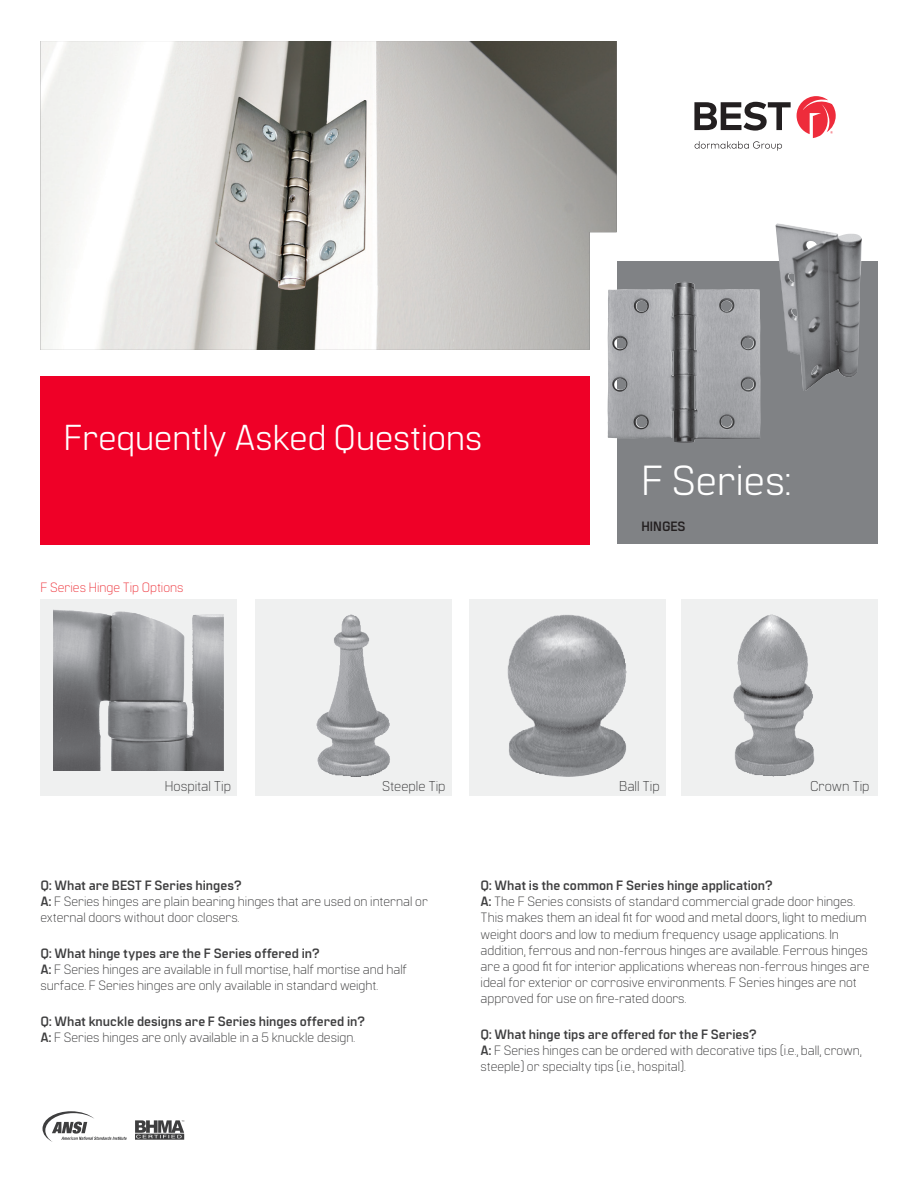
<style>
.page{position:relative;width:918px;height:1188px;background:#fff}
.page>*{position:absolute;margin:0;border:0;box-sizing:border-box;transform-origin:0 0}
.Product_Name{font:42px "Manifold CF";color:#fff}
.t1{font:36px "Manifold CF";color:#fff}
.Photo_Caption{font:300 14.25px "Manifold CF";color:#3e3e3f}
.Answer{font:300 13.5px/16.2px "Manifold CF";color:#3e3e3f}
.Question{font:700 13.5px "Manifold CF";color:#3e3e3f}
.Table_header_-_RED{font:300 13.5px "Manifold CF";color:#ee3a41}
.Product_Subhead{font:700 13.5px "Manifold CF";color:#231f20}
.s1{font-weight:700}
</style>
<div class="page">
<div style="left:40px;top:376px;width:550px;height:168px;background:#ef0027"></div>
<div style="left:617px;top:261px;width:261px;height:283px;background:#808285"></div>
<svg style="left:694px;top:102px;width:97px;height:29px"></svg>
<svg style="left:797px;top:96px;width:39px;height:42px"></svg>
<svg style="left:695px;top:141px;width:87px;height:10px"></svg>
<div style="left:40px;top:599px;width:197px;height:197px;background:#eff0f0"></div>
<div style="left:681px;top:599px;width:197px;height:197px;background:#eff0f0"></div>
<div style="left:469px;top:599px;width:196px;height:197px;background:#eff0f0"></div>
<div style="left:255px;top:599px;width:196px;height:197px;background:#eff0f0"></div>
<img style="left:40px;top:41px;width:577px;height:309px">
<img style="left:607px;top:282px;width:154px;height:161px">
<img style="left:54px;top:610px;width:169px;height:160px">
<img style="left:733px;top:615px;width:82px;height:161px">
<img style="left:508px;top:615px;width:118px;height:161px">
<img style="left:316px;top:615px;width:74px;height:161px">
<img style="left:776px;top:223px;width:86px;height:168px">
<svg style="left:135px;top:1120px;width:49px;height:20px"></svg>
<svg style="left:43px;top:1111px;width:84px;height:31px"></svg>
<p class="t1" style="left:64px;top:417px;width:420px">Frequently Asked Questions</p>
<p class="Table_header_-_RED" style="left:40px;top:579px;width:145px">F Series Hinge Tip Options</p>
<p class="Product_Name" style="left:642px;top:456px;width:151px">F Series:</p>
<p class="Product_Subhead" style="left:642px;top:519px;width:46px">HINGES</p>
<p class="Photo_Caption" style="left:165px;top:777px;width:68px">Hospital Tip</p>
<p class="Photo_Caption" style="left:382px;top:777px;width:65px">Steeple Tip</p>
<p class="Photo_Caption" style="left:619px;top:777px;width:42px">Ball Tip</p>
<p class="Photo_Caption" style="left:810px;top:777px;width:61px">Crown Tip</p>
<p class="Question" style="left:40px;top:877px;width:203px">Q: What are BEST F Series hinges?</p>
<p class="Answer" style="left:40px;top:893px;width:389px"><span class="s1">A:</span> F Series hinges are plain bearing hinges that are used on internal or external doors without door closers.</p>
<p class="Question" style="left:40px;top:946px;width:281px">Q: What hinge types are the F Series offered in?</p>
<p class="Answer" style="left:40px;top:962px;width:368px"><span class="s1">A:</span> F Series hinges are available in full mortise, half mortise and half surface. F Series hinges are only available in standard weight.</p>
<p class="Question" style="left:40px;top:1014px;width:326px">Q: What knuckle designs are F Series hinges offered in?</p>
<p class="Answer" style="left:40px;top:1030px;width:316px"><span class="s1">A:</span> F Series hinges are only available in a 5 knuckle design.</p>
<p class="Question" style="left:481px;top:877px;width:294px">Q: What is the common F Series hinge application?</p>
<p class="Answer" style="left:481px;top:893px;width:388px"><span class="s1">A:</span> The F Series consists of standard commercial grade door hinges.<br>This makes them an ideal fit for wood and metal doors, light to medium</p>
<p class="Answer" style="left:481px;top:926px;width:390px">weight doors and low to medium frequency usage applications. In addition, ferrous and non-ferrous hinges are available. Ferrous hinges are a good fit for interior applications whereas non-ferrous hinges are ideal for exterior or corrosive environments. F Series hinges are not approved for use on fire-rated doors.</p>
<p class="Question" style="left:481px;top:1027px;width:277px">Q: What hinge tips are offered for the F Series?</p>
<p class="Answer" style="left:481px;top:1043px;width:383px"><span class="s1">A:</span> F Series hinges can be ordered with decorative tips (i.e., ball, crown, steeple) or specialty tips (i.e., hospital).</p>
</div>
